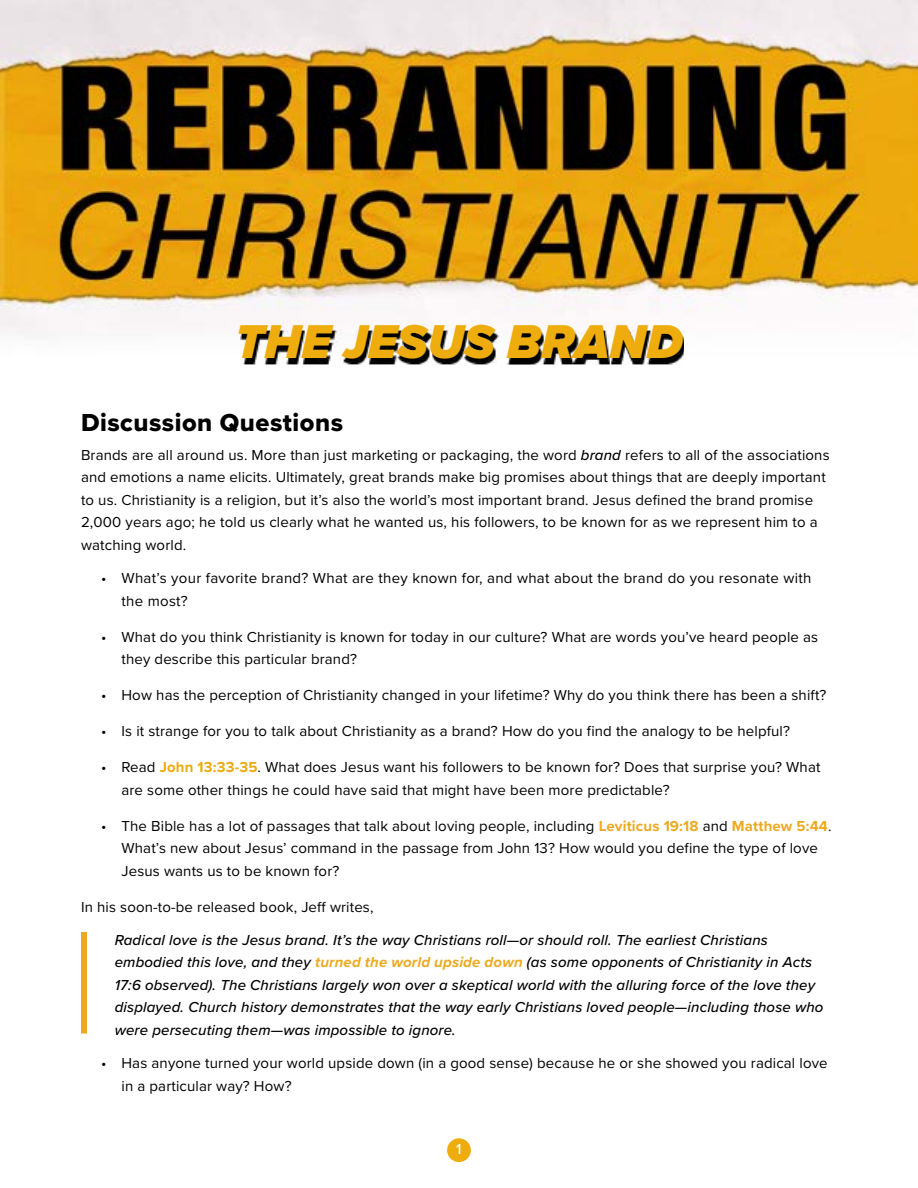
<style>
.page{position:relative;width:918px;height:1188px;background:#fff}
.page>*{position:absolute;margin:0;border:0;box-sizing:border-box;transform-origin:0 0}
.t1{font:italic 900 49.2px "Proxima Nova";color:#eeac0d}
.t2{font:25.5px "Proxima Nova Extrabld";letter-spacing:.02em;color:#000}
.t3{font:15px/22.5px "Proxima Nova";letter-spacing:.01em;color:#000}
.t4{font:italic 500 15px/22.5px "Proxima Nova";letter-spacing:.01em;color:#000}
.t5{font:500 15px "Proxima Nova";color:#fff}
.s1{font-weight:500;font-style:italic}
.s2{font-weight:700;color:#ecaa0e}
.s3{font-weight:700;color:#ebaa21}
</style>
<div class="page">
<div style="left:447px;top:1138px;width:24px;height:24px;background:#eeac0d;border-radius:50%"></div>
<img style="left:0;top:0;width:918px;height:335px">
<svg style="left:240px;top:329px;width:444px;height:36px"></svg>
<div style="left:81px;top:932px;width:6px;height:102px;background:#ebaa21"></div>
<h1 class="t1" style="left:235px;top:305px;width:449px">THE JESUS BRAND</h1>
<h2 class="t2" style="left:81px;top:403px;width:264px">Discussion Questions</h2>
<p class="t3" style="left:81px;top:443px;width:750px">Brands are all around us. More than just marketing or packaging, the word <span class="s1">brand</span> refers to all of the associations and emotions a name elicits. Ultimately, great brands make big promises about things that are deeply important to us. Christianity is a religion, but it’s also the world’s most important brand. Jesus defined the brand promise 2,000 years ago; he told us clearly what he wanted us, his followers, to be known for as we represent him to a watching world.</p>
<p class="t3" style="left:122px;top:566px;width:691px;text-indent:-20px">• What’s your favorite brand? What are they known for, and what about the brand do you resonate with the most?</p>
<p class="t3" style="left:122px;top:625px;width:698px;text-indent:-20px">• What do you think Christianity is known for today in our culture? What are words you’ve heard people as they describe this particular brand?</p>
<p class="t3" style="left:101px;top:683px;width:727px">• How has the perception of Christianity changed in your lifetime? Why do you think there has been a shift?</p>
<p class="t3" style="left:101px;top:719px;width:690px">• Is it strange for you to talk about Christianity as a brand? How do you find the analogy to be helpful?</p>
<p class="t3" style="left:122px;top:755px;width:701px;text-indent:-20px">• Read <span class="s2">John 13:33-35</span>. What does Jesus want his followers to be known for? Does that surprise you? What are some other things he could have said that might have been more predictable?</p>
<p class="t3" style="left:122px;top:814px;width:711px;text-indent:-20px">• The Bible has a lot of passages that talk about loving people, including <span class="s3">Leviticus 19:18</span> and <span class="s3">Matthew 5:44</span>.<br>What’s new about Jesus’ command in the passage from John 13? How would you define the type of love<br>Jesus wants us to be known for?</p>
<p class="t3" style="left:81px;top:895px;width:294px">In his soon-to-be released book, Jeff writes,</p>
<p class="t4" style="left:115px;top:928px;width:710px">Radical love is the Jesus brand. It’s the way Christians roll—or should roll. The earliest Christians embodied this love, and they <span class="s3">turned the world upside down</span> (as some opponents of Christianity in Acts 17:6 observed). The Christians largely won over a skeptical world with the alluring force of the love they displayed. Church history demonstrates that the way early Christians loved people—including those who were persecuting them—was impossible to ignore.</p>
<p class="t3" style="left:122px;top:1051px;width:708px;text-indent:-20px">• Has anyone turned your world upside down (in a good sense) because he or she showed you radical love in a particular way? How?</p>
<p class="t5" style="left:456px;top:1138px;width:7px">1</p>
</div>
